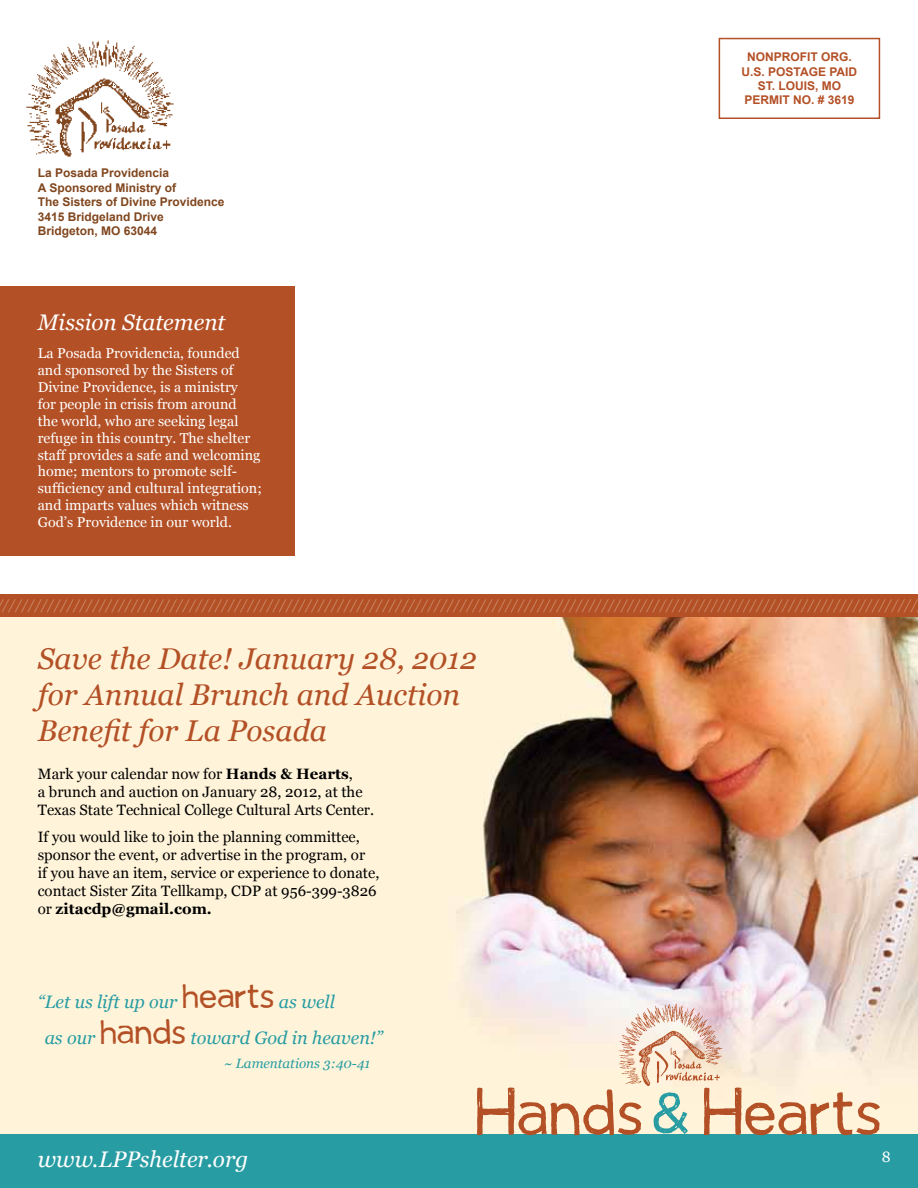
<style>
.page{position:relative;width:918px;height:1188px;background:#fff}
.page>*{position:absolute;margin:0;border:0;box-sizing:border-box;transform-origin:0 0}
.t1{font:82.5px "Manhattan Hand";color:#b35026}
.t2{font:45px "Manhattan Hand";color:#b35026}
.t3{font:italic 30px/36px "Georgia";color:#b35026}
.t4{font:italic 22.5px "Georgia";color:#fff}
.t5{font:italic 18px "Times New Roman";color:#d29a79}
.t6{font:italic 18px "Georgia";color:#289ca3}
.t7{font:15px/18px "Georgia";color:#000}
.t8{font:15px "Georgia";color:#fff}
.t9{font:14.25px/16.8px "Georgia";color:#fff}
.t10{font:italic 13.5px "Georgia";color:#289ca3}
.t11{font:700 12px/14.4px "Arial";color:#80461e}
.t12{font:700 12px/14.4px "Arial";color:#b35026;text-align:center}
.s1{font-weight:700}
.s2{color:#289ca3}
</style>
<div class="page">
<img style="left:0;top:616px;width:918px;height:518px">
<div style="left:719px;top:38px;width:161px;height:81px;border:2px solid #b35026"></div>
<img style="left:26px;top:40px;width:148px;height:117px">
<div style="left:0;top:286px;width:295px;height:270px;background:#b35026"></div>
<div style="left:0;top:1134px;width:918px;height:54px;background:#289ca3"></div>
<div style="left:0;top:594px;width:918px;height:22px;background:#b35026"></div>
<img style="left:616px;top:1001px;width:107px;height:91px">
<p class="t11" style="left:38px;top:166px;width:188px">La Posada Providencia<br>A Sponsored Ministry of<br>The Sisters of Divine Providence<br>3415 Bridgeland Drive<br>Bridgeton, MO 63044</p>
<h3 class="t4" style="left:38px;top:309px;width:189px">Mission Statement</h3>
<p class="t9" style="left:38px;top:345px;width:226px">La Posada Providencia, founded and sponsored by the Sisters of Divine Providence, is a ministry<br>for people in crisis from around<br>the world, who are seeking legal refuge in this country. The shelter staff provides a safe and welcoming home; mentors to promote self&shy;sufficiency and cultural integration; and imparts values which witness God’s Providence in our world.</p>
<p class="t12" style="left:742px;top:50px;width:117px">NONPROFIT ORG.<br>U.S. POSTAGE PAID<br>ST. LOUIS, MO<br>PERMIT NO. # 3619</p>
<p class="t5" style="left:2px;top:593px;width:915px">//////////////////////////////////////////////////////////////////////////////////////////////////////////////////////////////////////////////</p>
<h3 class="t3" style="left:38px;top:641px;width:441px">Save the Date! January 28, 2012 for Annual Brunch and Auction<br>Benefit for La Posada</h3>
<p class="t7" style="left:38px;top:765px;width:338px">Mark your calendar now for <span class="s1">Hands &amp; Hearts</span>,<br>a brunch and auction on January 28, 2012, at the<br>Texas State Technical College Cultural Arts Center.</p>
<p class="t7" style="left:38px;top:828px;width:343px">If you would like to join the planning committee, sponsor the event, or advertise in the program, or<br>if you have an item, service or experience to donate, contact Sister Zita Tellkamp, CDP at 956-399-3826 or <span class="s1">zitacdp@gmail.com.</span></p>
<p class="t6" style="left:38px;top:992px;width:141px">“Let us lift up our</p>
<h2 class="t2" style="left:182px;top:973px;width:94px">hearts</h2>
<p class="t6" style="left:279px;top:992px;width:57px">as well</p>
<p class="t6" style="left:45px;top:1028px;width:52px">as our</p>
<h2 class="t2" style="left:100px;top:1009px;width:88px">hands</h2>
<p class="t6" style="left:191px;top:1028px;width:194px">toward God in heaven!”</p>
<p class="t10" style="left:224px;top:1056px;width:148px">~ Lamentations 3:40-41</p>
<h3 class="t4" style="left:38px;top:1147px;width:212px">www.LPPshelter.org</h3>
<h1 class="t1" style="left:475px;top:1071px;width:408px">Hands <span class="s2">&amp;</span> Hearts</h1>
<p class="t8" style="left:882px;top:1148px;width:10px">8</p>
</div>
